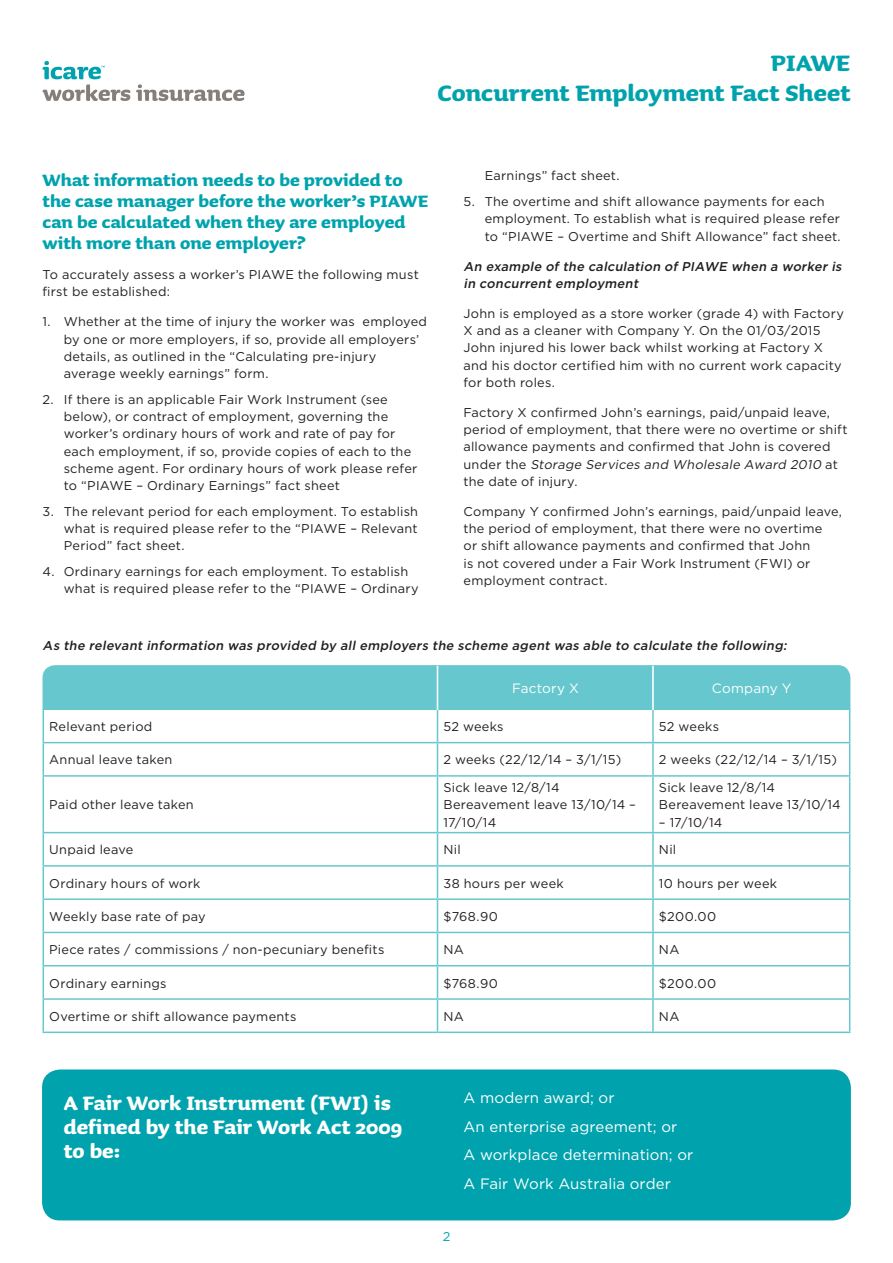
<style>
.page{position:relative;width:893px;height:1263px;background:#fff}
.page>*{position:absolute;margin:0;border:0;box-sizing:border-box;transform-origin:0 0}
.t1{font:700 28.5px/30px "Sauna Pro";color:#00a3ad;text-align:right}
.t2{font:700 24.75px/24px "Sauna Pro";letter-spacing:.005em;color:#fff}
.t3{font:700 21px/21px "Sauna Pro";letter-spacing:.005em;color:#00a3ad}
.t4{font:15px "Gotham";letter-spacing:.01em;color:#fff}
.t5{font:13.5px "Gotham";letter-spacing:.02em;color:#fff}
.t6{font:12.75px/17.2px "Gotham";letter-spacing:.02em;color:#231f20}
.t7{font:italic 500 12.75px/17.2px "Gotham";color:#231f20}
.t8{font:12.75px "Gotham";color:#00a3ad}
.s1{font-style:italic}
</style>
<div class="page">
<div style="left:43px;top:665px;width:807px;height:45px;background:#66c8ce"></div>
<hr style="left:43px;top:709px;width:1px;height:33px;background:#66c8ce">
<hr style="left:437px;top:709px;width:1px;height:33px;background:#66c8ce">
<hr style="left:652px;top:709px;width:2px;height:33px;background:#66c8ce">
<hr style="left:849px;top:709px;width:1px;height:33px;background:#66c8ce">
<hr style="left:43px;top:743px;width:1px;height:32px;background:#66c8ce">
<hr style="left:43px;top:777px;width:1px;height:55px;background:#66c8ce">
<hr style="left:43px;top:833px;width:1px;height:32px;background:#66c8ce">
<hr style="left:43px;top:867px;width:1px;height:31px;background:#66c8ce">
<hr style="left:43px;top:900px;width:1px;height:32px;background:#66c8ce">
<hr style="left:43px;top:933px;width:1px;height:32px;background:#66c8ce">
<hr style="left:43px;top:966px;width:1px;height:32px;background:#66c8ce">
<hr style="left:43px;top:1000px;width:1px;height:31px;background:#66c8ce">
<hr style="left:43px;top:742px;width:394px;height:1px;background:#66c8ce">
<hr style="left:43px;top:775px;width:394px;height:2px;background:#66c8ce">
<hr style="left:43px;top:832px;width:394px;height:1px;background:#66c8ce">
<hr style="left:43px;top:865px;width:394px;height:2px;background:#66c8ce">
<hr style="left:43px;top:898px;width:394px;height:2px;background:#66c8ce">
<hr style="left:43px;top:932px;width:394px;height:1px;background:#66c8ce">
<hr style="left:43px;top:965px;width:394px;height:1px;background:#66c8ce">
<hr style="left:43px;top:998px;width:394px;height:2px;background:#66c8ce">
<hr style="left:43px;top:1031px;width:394px;height:2px;background:#66c8ce">
<hr style="left:437px;top:743px;width:1px;height:32px;background:#66c8ce">
<hr style="left:437px;top:777px;width:1px;height:55px;background:#66c8ce">
<hr style="left:437px;top:833px;width:1px;height:32px;background:#66c8ce">
<hr style="left:437px;top:867px;width:1px;height:31px;background:#66c8ce">
<hr style="left:437px;top:900px;width:1px;height:32px;background:#66c8ce">
<hr style="left:437px;top:933px;width:1px;height:32px;background:#66c8ce">
<hr style="left:437px;top:966px;width:1px;height:32px;background:#66c8ce">
<hr style="left:437px;top:1000px;width:1px;height:31px;background:#66c8ce">
<hr style="left:437px;top:742px;width:216px;height:1px;background:#66c8ce">
<hr style="left:653px;top:742px;width:197px;height:1px;background:#66c8ce">
<hr style="left:652px;top:743px;width:2px;height:32px;background:#66c8ce">
<hr style="left:849px;top:743px;width:1px;height:32px;background:#66c8ce">
<hr style="left:652px;top:777px;width:2px;height:55px;background:#66c8ce">
<hr style="left:849px;top:777px;width:1px;height:55px;background:#66c8ce">
<hr style="left:652px;top:833px;width:2px;height:32px;background:#66c8ce">
<hr style="left:849px;top:833px;width:1px;height:32px;background:#66c8ce">
<hr style="left:652px;top:867px;width:2px;height:31px;background:#66c8ce">
<hr style="left:849px;top:867px;width:1px;height:31px;background:#66c8ce">
<hr style="left:652px;top:900px;width:2px;height:32px;background:#66c8ce">
<hr style="left:849px;top:900px;width:1px;height:32px;background:#66c8ce">
<hr style="left:652px;top:933px;width:2px;height:32px;background:#66c8ce">
<hr style="left:849px;top:933px;width:1px;height:32px;background:#66c8ce">
<hr style="left:652px;top:966px;width:2px;height:32px;background:#66c8ce">
<hr style="left:849px;top:966px;width:1px;height:32px;background:#66c8ce">
<hr style="left:652px;top:1000px;width:2px;height:31px;background:#66c8ce">
<hr style="left:849px;top:1000px;width:1px;height:31px;background:#66c8ce">
<hr style="left:437px;top:775px;width:216px;height:2px;background:#66c8ce">
<hr style="left:653px;top:775px;width:197px;height:2px;background:#66c8ce">
<hr style="left:437px;top:832px;width:216px;height:1px;background:#66c8ce">
<hr style="left:653px;top:832px;width:197px;height:1px;background:#66c8ce">
<hr style="left:437px;top:865px;width:216px;height:2px;background:#66c8ce">
<hr style="left:653px;top:865px;width:197px;height:2px;background:#66c8ce">
<hr style="left:437px;top:898px;width:216px;height:2px;background:#66c8ce">
<hr style="left:653px;top:898px;width:197px;height:2px;background:#66c8ce">
<hr style="left:437px;top:932px;width:216px;height:1px;background:#66c8ce">
<hr style="left:653px;top:932px;width:197px;height:1px;background:#66c8ce">
<hr style="left:437px;top:965px;width:216px;height:1px;background:#66c8ce">
<hr style="left:653px;top:965px;width:197px;height:1px;background:#66c8ce">
<hr style="left:437px;top:998px;width:216px;height:2px;background:#66c8ce">
<hr style="left:653px;top:998px;width:197px;height:2px;background:#66c8ce">
<hr style="left:437px;top:1031px;width:216px;height:2px;background:#66c8ce">
<hr style="left:653px;top:1031px;width:197px;height:2px;background:#66c8ce">
<hr style="left:437px;top:666px;width:1px;height:44px;background:#fff">
<hr style="left:652px;top:666px;width:2px;height:44px;background:#fff">
<div style="left:42px;top:1069px;width:809px;height:151px;background:#00a3ad;border-radius:18px"></div>
<svg style="left:43px;top:61px;width:201px;height:40px"></svg>
<p class="t1" style="left:438px;top:47px;width:414px">PIAWE<br>Concurrent Employment Fact Sheet</p>
<p class="t3" style="left:43px;top:169px;width:387px">What information needs to be provided to the case manager before the worker’s PIAWE can be calculated when they are employed with more than one employer?</p>
<p class="t6" style="left:43px;top:266px;width:378px">To accurately assess a worker’s PIAWE the following must first be established:</p>
<p class="t6" style="left:64px;top:313px;width:365px;text-indent:-21px">1. Whether at the time of injury the worker was employed by one or more employers, if so, provide all employers’ details, as outlined in the “Calculating pre-injury average weekly earnings” form.</p>
<p class="t6" style="left:64px;top:390px;width:355px;text-indent:-21px">2. If there is an applicable Fair Work Instrument (see below), or contract of employment, governing the worker’s ordinary hours of work and rate of pay for each employment, if so, provide copies of each to the scheme agent. For ordinary hours of work please refer to “PIAWE – Ordinary Earnings” fact sheet</p>
<p class="t6" style="left:64px;top:502px;width:356px;text-align:justify;text-indent:-21px">3. The relevant period for each employment. To establish what is required please refer to the “PIAWE – Relevant Period” fact sheet.</p>
<p class="t6" style="left:64px;top:563px;width:356px;text-indent:-21px">4. Ordinary earnings for each employment. To establish what is required please refer to the “PIAWE – Ordinary</p>
<p class="t6" style="left:485px;top:167px;width:136px">Earnings” fact sheet.</p>
<p class="t6" style="left:485px;top:193px;width:357px;text-indent:-21px">5. The overtime and shift allowance payments for each employment. To establish what is required please refer to “PIAWE – Overtime and Shift Allowance” fact sheet.</p>
<p class="t7" style="left:463px;top:257px;width:382px">An example of the calculation of PIAWE when a worker is in concurrent employment</p>
<p class="t6" style="left:463px;top:304px;width:382px">John is employed as a store worker (grade 4) with Factory X and as a cleaner with Company Y. On the 01/03/2015<br>John injured his lower back whilst working at Factory X and his doctor certified him with no current work capacity for both roles.</p>
<p class="t6" style="left:463px;top:403px;width:386px">Factory X confirmed John’s earnings, paid/unpaid leave, period of employment, that there were no overtime or shift allowance payments and confirmed that John is covered<br>u n d e r t h e <span class="s1">Storage Services and Wholesale Award 2010</span> a t the date of injury.</p>
<p class="t6" style="left:463px;top:502px;width:380px">Company Y confirmed John’s earnings, paid/unpaid leave, the period of employment, that there were no overtime<br>or shift allowance payments and confirmed that John<br>is not covered under a Fair Work Instrument (FWI) or employment contract.</p>
<p class="t7" style="left:43px;top:636px;width:749px">As the relevant information was provided by all employers the scheme agent was able to calculate the following:</p>
<p class="t5" style="left:512px;top:679px;width:68px">Factory X</p>
<p class="t5" style="left:712px;top:679px;width:81px">Company Y</p>
<p class="t6" style="left:49px;top:718px;width:105px">Relevant period</p>
<p class="t6" style="left:443px;top:718px;width:62px">52 weeks</p>
<p class="t6" style="left:659px;top:718px;width:62px">52 weeks</p>
<p class="t6" style="left:49px;top:751px;width:125px">Annual leave taken</p>
<p class="t6" style="left:443px;top:751px;width:179px">2 weeks (22/12/14 – 3/1/15)</p>
<p class="t6" style="left:659px;top:751px;width:179px">2 weeks (22/12/14 – 3/1/15)</p>
<p class="t6" style="left:49px;top:796px;width:146px">Paid other leave taken</p>
<p class="t6" style="left:443px;top:779px;width:194px">Sick leave 12/8/14<br>Bereavement leave 13/10/14 –<br>17/10/14</p>
<p class="t6" style="left:659px;top:779px;width:183px">Sick leave 12/8/14<br>Bereavement leave 13/10/14</p>
<p class="t6" style="left:659px;top:813px;width:65px">– 17/10/14</p>
<p class="t6" style="left:49px;top:841px;width:86px">Unpaid leave</p>
<p class="t6" style="left:443px;top:841px;width:19px">Nil</p>
<p class="t6" style="left:659px;top:841px;width:19px">Nil</p>
<p class="t6" style="left:49px;top:874px;width:153px">Ordinary hours of work</p>
<p class="t6" style="left:443px;top:874px;width:122px">38 hours per week</p>
<p class="t6" style="left:659px;top:874px;width:120px">10 hours per week</p>
<p class="t6" style="left:49px;top:907px;width:158px">Weekly base rate of pay</p>
<p class="t6" style="left:443px;top:907px;width:56px">$768.90</p>
<p class="t6" style="left:659px;top:907px;width:59px">$200.00</p>
<p class="t6" style="left:49px;top:941px;width:337px">Piece rates / commissions / non-pecuniary benefits</p>
<p class="t6" style="left:443px;top:941px;width:22px">NA</p>
<p class="t6" style="left:659px;top:941px;width:22px">NA</p>
<p class="t6" style="left:49px;top:974px;width:119px">Ordinary earnings</p>
<p class="t6" style="left:443px;top:974px;width:56px">$768.90</p>
<p class="t6" style="left:659px;top:974px;width:59px">$200.00</p>
<p class="t6" style="left:49px;top:1007px;width:249px">Overtime or shift allowance payments</p>
<p class="t6" style="left:443px;top:1007px;width:22px">NA</p>
<p class="t6" style="left:659px;top:1007px;width:22px">NA</p>
<p class="t2" style="left:64px;top:1090px;width:340px">A Fair Work Instrument (FWI) is defined by the Fair Work Act 2009 to be:</p>
<p class="t4" style="left:463px;top:1088px;width:153px">A modern award; or</p>
<p class="t4" style="left:463px;top:1116px;width:215px">An enterprise agreement; or</p>
<p class="t4" style="left:463px;top:1145px;width:231px">A workplace determination; or</p>
<p class="t4" style="left:463px;top:1174px;width:209px">A Fair Work Australia order</p>
<p class="t8" style="left:443px;top:1228px;width:9px">2</p>
</div>
